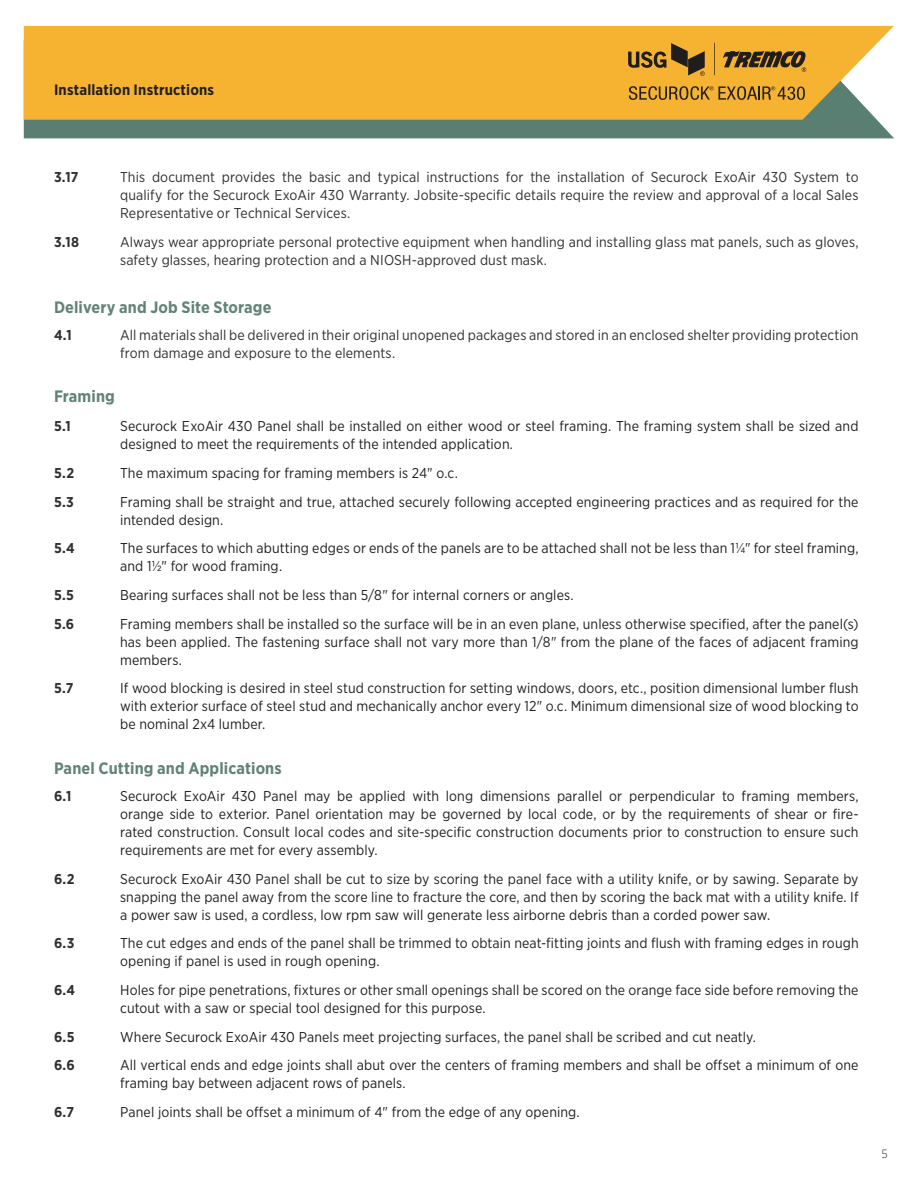
<style>
.page{position:relative;width:918px;height:1188px;background:#fff}
.page>*{position:absolute;margin:0;border:0;box-sizing:border-box;transform-origin:0 0}
.t1{font:700 16.5px "Gotham Narrow";letter-spacing:.005em;color:#618376}
.t2{font:700 15px "Gotham Narrow";letter-spacing:.01em;color:#231f20}
.t3{font:14.25px/18px "Gotham Narrow";letter-spacing:.01em;color:#231f20}
.t4{font:14.25px/18px "Gotham Narrow";letter-spacing:.01em;color:#312f30}
.t5{font:700 14.25px "Gotham Narrow";color:#312f30}
.t6{font:300 12px "Gotham Narrow";color:#312f30}
</style>
<div class="page">
<div style="left:24px;top:120px;width:870px;height:18px;background:#587f71"></div>
<div style="left:24px;top:26px;width:870px;height:94px;background:#f6b332"></div>
<svg style="left:714px;top:43px;width:1px;height:32px"></svg>
<svg style="left:629px;top:86px;width:176px;height:14px;background:#af812b"></svg>
<svg style="left:723px;top:50px;width:83px;height:22px;background:#886527"></svg>
<svg style="left:628px;top:43px;width:77px;height:33px;background:#aa7e2a"></svg>
<p class="t2" style="left:54px;top:80px;width:162px">Installation Instructions</p>
<p class="t5" style="left:54px;top:168px;width:26px">3.17</p>
<p class="t4" style="left:120px;top:168px;width:740px;text-align:justify">This document provides the basic and typical instructions for the installation of Securock ExoAir 430 System to qualify for the Securock ExoAir 430 Warranty. Jobsite-specific details require the review and approval of a local Sales Representative or Technical Services.</p>
<p class="t5" style="left:54px;top:233px;width:27px">3.18</p>
<p class="t4" style="left:120px;top:232px;width:740px">Always wear appropriate personal protective equipment when handling and installing glass mat panels, such as gloves, safety glasses, hearing protection and a NIOSH-approved dust mask.</p>
<p class="t1" style="left:54px;top:297px;width:219px">Delivery and Job Site Storage</p>
<p class="t5" style="left:54px;top:326px;width:19px">4.1</p>
<p class="t4" style="left:120px;top:326px;width:740px">All materials shall be delivered in their original unopened packages and stored in an enclosed shelter providing protection from damage and exposure to the elements.</p>
<p class="t1" style="left:54px;top:386px;width:62px">Framing</p>
<p class="t5" style="left:54px;top:417px;width:18px">5.1</p>
<p class="t3" style="left:120px;top:417px;width:740px">Securock ExoAir 430 Panel shall be installed on either wood or steel framing. The framing system shall be sized and designed to meet the requirements of the intended application.</p>
<p class="t5" style="left:54px;top:464px;width:22px">5.2</p>
<p class="t3" style="left:120px;top:464px;width:339px">The maximum spacing for framing members is 24" o.c.</p>
<p class="t5" style="left:54px;top:492px;width:22px">5.3</p>
<p class="t3" style="left:120px;top:492px;width:740px">Framing shall be straight and true, attached securely following accepted engineering practices and as required for the intended design.</p>
<p class="t5" style="left:54px;top:539px;width:22px">5.4</p>
<p class="t3" style="left:120px;top:539px;width:740px">The surfaces to which abutting edges or ends of the panels are to be attached shall not be less than 1¼" for steel framing, and 1½" for wood framing.</p>
<p class="t5" style="left:54px;top:586px;width:22px">5.5</p>
<p class="t3" style="left:120px;top:586px;width:455px">Bearing surfaces shall not be less than 5/8" for internal corners or angles.</p>
<p class="t5" style="left:54px;top:614px;width:22px">5.6</p>
<p class="t3" style="left:120px;top:614px;width:740px;text-align:justify">Framing members shall be installed so the surface will be in an even plane, unless otherwise specified, after the panel(s) has been applied. The fastening surface shall not vary more than 1/8" from the plane of the faces of adjacent framing members.</p>
<p class="t5" style="left:54px;top:679px;width:21px">5.7</p>
<p class="t3" style="left:120px;top:679px;width:740px;text-align:justify">If wood blocking is desired in steel stud construction for setting windows, doors, etc., position dimensional lumber flush with exterior surface of steel stud and mechanically anchor every 12" o.c. Minimum dimensional size of wood blocking to be nominal 2x4 lumber.</p>
<p class="t1" style="left:54px;top:758px;width:229px">Panel Cutting and Applications</p>
<p class="t5" style="left:54px;top:787px;width:19px">6.1</p>
<p class="t3" style="left:120px;top:787px;width:740px;text-align:justify">Securock ExoAir 430 Panel may be applied with long dimensions parallel or perpendicular to framing members, orange side to exterior. Panel orientation may be governed by local code, or by the requirements of shear or fire&shy;rated construction. Consult local codes and site-specific construction documents prior to construction to ensure such requirements are met for every assembly.</p>
<p class="t5" style="left:54px;top:870px;width:22px">6.2</p>
<p class="t3" style="left:120px;top:869px;width:740px;text-align:justify">Securock ExoAir 430 Panel shall be cut to size by scoring the panel face with a utility knife, or by sawing. Separate by snapping the panel away from the score line to fracture the core, and then by scoring the back mat with a utility knife. If a power saw is used, a cordless, low rpm saw will generate less airborne debris than a corded power saw.</p>
<p class="t5" style="left:54px;top:934px;width:22px">6.3</p>
<p class="t3" style="left:120px;top:934px;width:740px">The cut edges and ends of the panel shall be trimmed to obtain neat-fitting joints and flush with framing edges in rough opening if panel is used in rough opening.</p>
<p class="t5" style="left:54px;top:981px;width:23px">6.4</p>
<p class="t3" style="left:120px;top:981px;width:740px">Holes for pipe penetrations, fixtures or other small openings shall be scored on the orange face side before removing the cutout with a saw or special tool designed for this purpose.</p>
<p class="t5" style="left:54px;top:1028px;width:22px">6.5</p>
<p class="t3" style="left:120px;top:1027px;width:637px">Where Securock ExoAir 430 Panels meet projecting surfaces, the panel shall be scribed and cut neatly.</p>
<p class="t5" style="left:54px;top:1056px;width:22px">6.6</p>
<p class="t3" style="left:120px;top:1056px;width:740px">All vertical ends and edge joints shall abut over the centers of framing members and shall be offset a minimum of one framing bay between adjacent rows of panels.</p>
<p class="t5" style="left:54px;top:1103px;width:22px">6.7</p>
<p class="t3" style="left:120px;top:1103px;width:461px">Panel joints shall be offset a minimum of 4" from the edge of any opening.</p>
<p class="t6" style="left:881px;top:1146px;width:8px">5</p>
</div>
